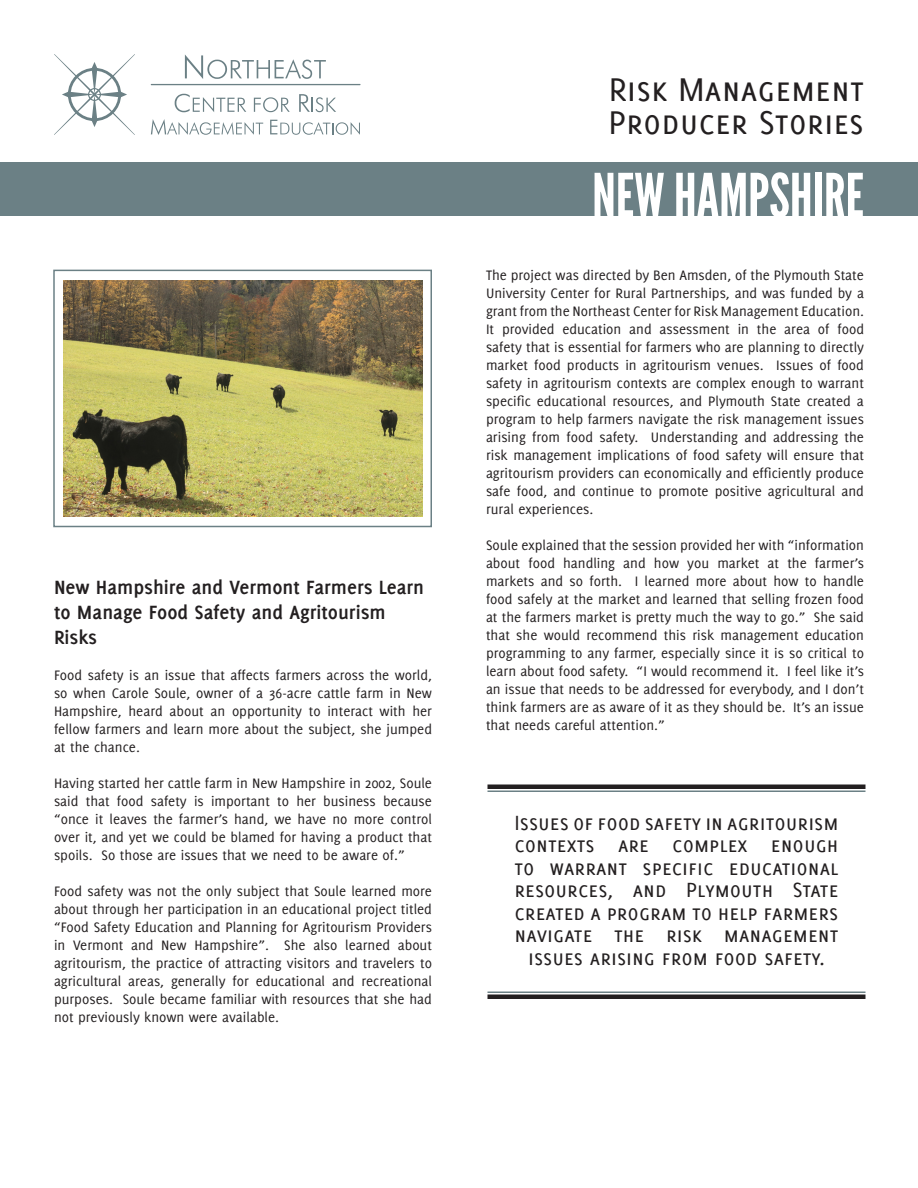
<style>
.page{position:relative;width:918px;height:1188px;background:#fff}
.page>*{position:absolute;margin:0;border:0;box-sizing:border-box;transform-origin:0 0}
.STATE_name{font:60px "League Gothic";color:#fff}
.Story_Title{font:36px "Delicious Small Caps";color:#231f20}
.Pull_Quote{font:22.5px/22.5px "Delicious Small Caps";color:#231f20;text-align:center}
.Story_Title-2{font:700 21px/25.2px "Delicious";color:#231f20}
.t1{font:15px/18px "Delicious";color:#231f20;text-align:justify}
</style>
<div class="page">
<div style="left:0;top:162px;width:918px;height:54px;background:#6b8085"></div>
<img style="left:64px;top:280px;width:358px;height:237px">
<div style="left:53px;top:270px;width:379px;height:257px;border:2px solid #6b8085"></div>
<hr style="left:488px;top:790px;width:378px;height:2px;background:#6b8085">
<div style="left:488px;top:784px;width:378px;height:5px;background:#231f20"></div>
<hr style="left:488px;top:992px;width:378px;height:1px;background:#6b8085">
<div style="left:488px;top:994px;width:378px;height:5px;background:#231f20"></div>
<hr style="left:151px;top:84px;width:210px;height:1px;background:#6b8085">
<svg style="left:54px;top:54px;width:81px;height:81px"></svg>
<svg style="left:185px;top:54px;width:141px;height:25px"></svg>
<svg style="left:175px;top:94px;width:71px;height:18px"></svg>
<svg style="left:254px;top:97px;width:36px;height:15px"></svg>
<svg style="left:299px;top:94px;width:37px;height:18px"></svg>
<svg style="left:151px;top:119px;width:112px;height:16px"></svg>
<svg style="left:270px;top:120px;width:90px;height:15px"></svg>
<p class="Story_Title-2" style="left:54px;top:574px;width:372px">New Hampshire and Vermont Farmers Learn to Manage Food Safety and Agritourism<br>Risks</p>
<p class="t1" style="left:54px;top:666px;width:380px">Food safety is an issue that affects farmers across the world, so when Carole Soule, owner of a 36-acre cattle farm in New Hampshire, heard about an opportunity to interact with her fellow farmers and learn more about the subject, she jumped at the chance.</p>
<p class="t1" style="left:54px;top:774px;width:380px">Having started her cattle farm in New Hampshire in 2002, Soule said that food safety is important to her business because “once it leaves the farmer’s hand, we have no more control over it, and yet we could be blamed for having a product that spoils. So those are issues that we need to be aware of.”</p>
<p class="t1" style="left:54px;top:882px;width:380px">Food safety was not the only subject that Soule learned more about through her participation in an educational project titled “Food Safety Education and Planning for Agritourism Providers in Vermont and New Hampshire”. She also learned about agritourism, the practice of attracting visitors and travelers to agricultural areas, generally for educational and recreational purposes. Soule became familiar with resources that she had not previously known were available.</p>
<p class="Story_Title" style="left:609px;top:69px;width:257px">Risk Management</p>
<p class="Story_Title" style="left:608px;top:102px;width:257px">Producer Stories</p>
<p class="STATE_name" style="left:592px;top:161px;width:273px">NEW HAMPSHIRE</p>
<p class="t1" style="left:486px;top:266px;width:380px">The project was directed by Ben Amsden, of the Plymouth State University Center for Rural Partnerships, and was funded by a grant from the Northeast Center for Risk Management Education.<br>It provided education and assessment in the area of food safety that is essential for farmers who are planning to directly market food products in agritourism venues. Issues of food safety in agritourism contexts are complex enough to warrant specific educational resources, and Plymouth State created a program to help farmers navigate the risk management issues arising from food safety. Understanding and addressing the risk management implications of food safety will ensure that agritourism providers can economically and efficiently produce safe food, and continue to promote positive agricultural and rural experiences.</p>
<p class="t1" style="left:486px;top:536px;width:380px">Soule explained that the session provided her with “information about food handling and how you market at the farmer’s markets and so forth. I learned more about how to handle food safely at the market and learned that selling frozen food at the farmers market is pretty much the way to go.” She said that she would recommend this risk management education programming to any farmer, especially since it is so critical to learn about food safety. “I would recommend it. I feel like it’s an issue that needs to be addressed for everybody, and I don’t think farmers are as aware of it as they should be. It’s an issue that needs careful attention.”</p>
<p class="Pull_Quote" style="left:514px;top:811px;width:326px">Issues of food safety in agritourism contexts are complex enough to warrant specific educational resources, and Plymouth State created a program to help farmers navigate the risk management issues arising from food safety.</p>
</div>
